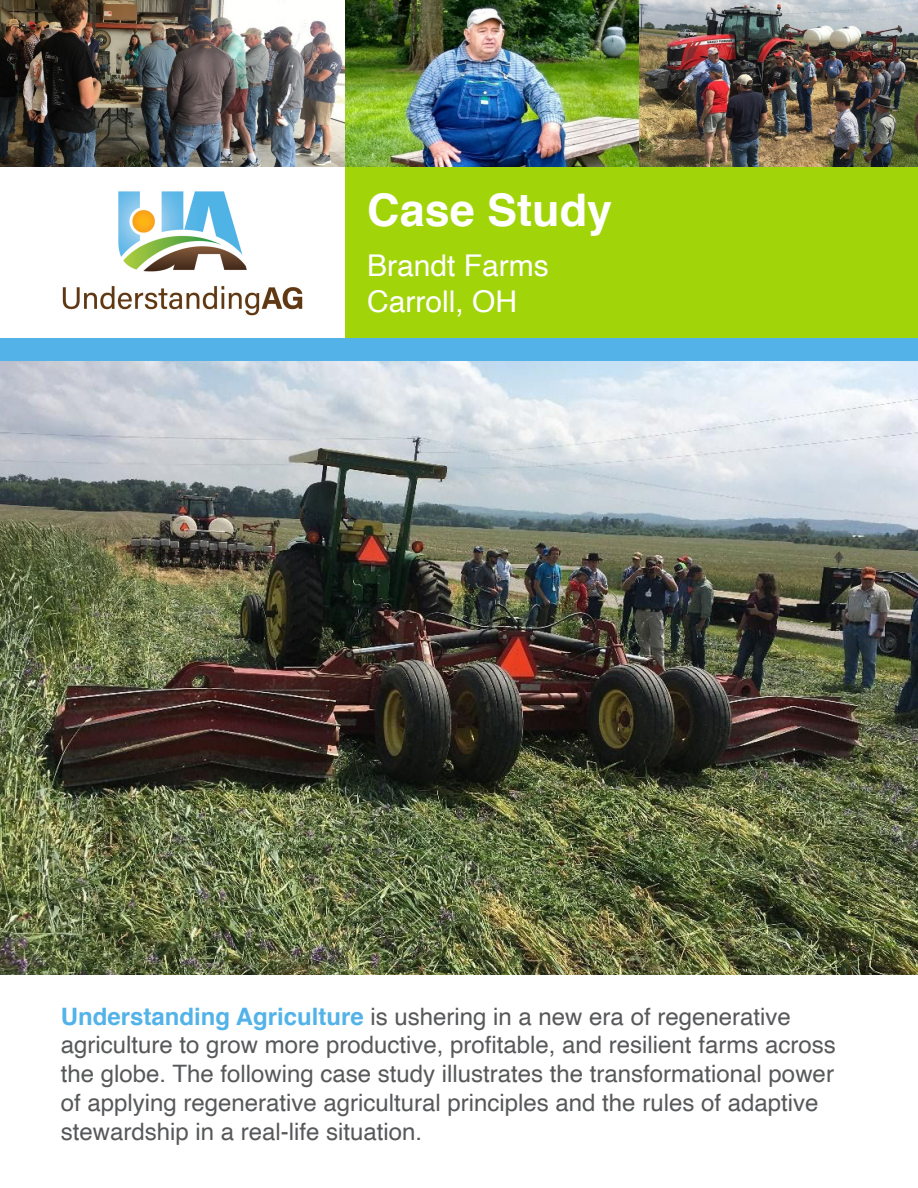
<style>
.page{position:relative;width:918px;height:1188px;background:#fff}
.page>*{position:absolute;margin:0;border:0;box-sizing:border-box;transform-origin:0 0}
.t1{font:700 45px "Helvetica";color:#fff}
.t2{font:30px "Helvetica";color:#fff}
.t3{font:24px/28.8px "Helvetica";color:#57585a}
.s1{font-weight:700;color:#53b3e8}
</style>
<div class="page">
<img style="left:639px;top:0;width:279px;height:167px">
<div style="left:346px;top:167px;width:572px;height:171px;background:#a2d40a"></div>
<div style="left:0;top:338px;width:918px;height:23px;background:#53b3e8"></div>
<img style="left:62px;top:191px;width:241px;height:125px">
<img style="left:0;top:361px;width:918px;height:613px">
<img style="left:0;top:0;width:639px;height:167px">
<p class="t1" style="left:367px;top:174px;width:247px">Case Study</p>
<p class="t2" style="left:367px;top:242px;width:183px">Brandt Farms</p>
<p class="t2" style="left:367px;top:278px;width:151px">Carroll, OH</p>
<p class="t3" style="left:61px;top:1002px;width:776px"><span class="s1">Understanding Agriculture</span> is ushering in a new era of regenerative agriculture to grow more productive, profitable, and resilient farms across the globe. The following case study illustrates the transformational power of applying regenerative agricultural principles and the rules of adaptive stewardship in a real-life situation.</p>
</div>
